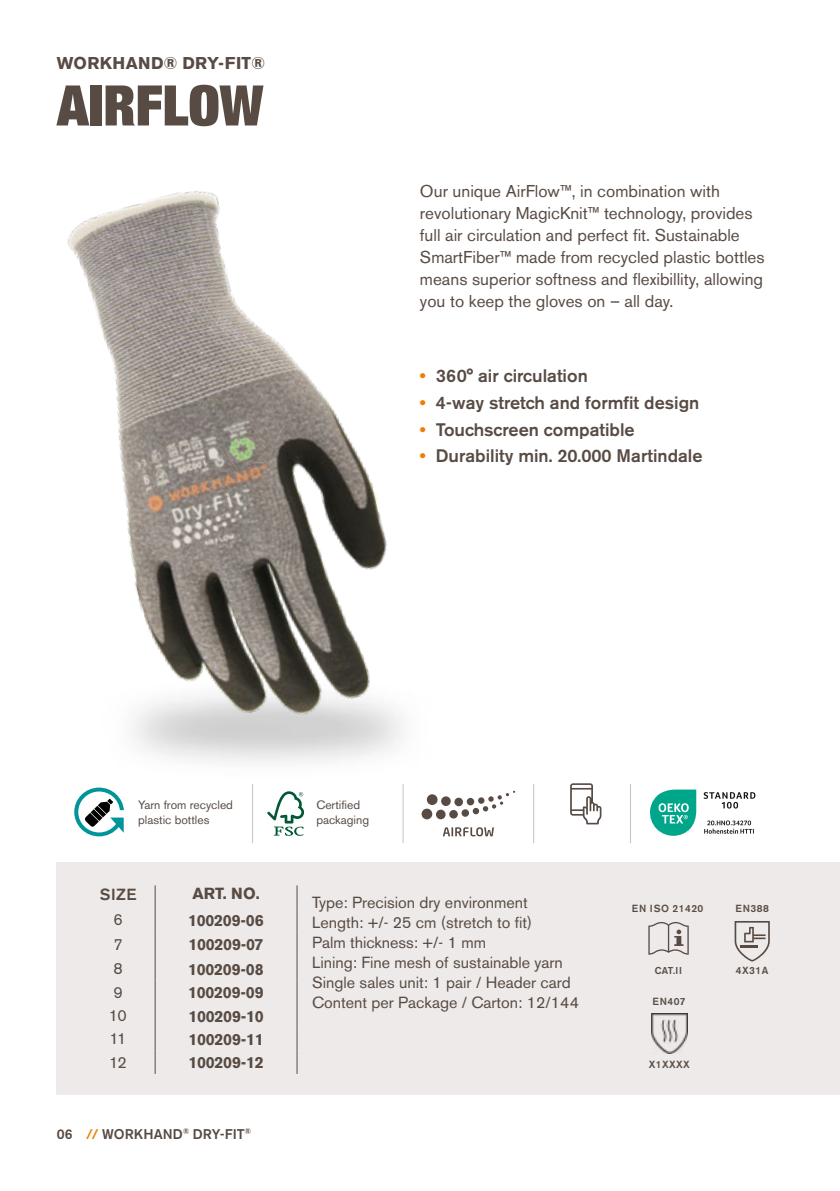
<style>
.page{position:relative;width:840px;height:1191px;background:#fff}
.page>*{position:absolute;margin:0;border:0;box-sizing:border-box;transform-origin:0 0}
.t1{font:900 condensed 56px "Helvetica Neue LT Std";color:#584b44}
.t2{font:500 18px "Akzidenz Grotesk BE";color:#584b44}
.t3{font:17px/22px "Akzidenz Grotesk BE";color:#584b44}
.t4{font:700 17px "Akzidenz Grotesk BE";letter-spacing:.025em;color:#584b44}
.t5{font:16px/20px "Akzidenz Grotesk BE";color:#584b44}
.t6{font:700 16px "Akzidenz Grotesk BE";letter-spacing:-.02em;color:#584b44}
.t7{font:500 16px "Akzidenz Grotesk BE";color:#584b44}
.t8{font:500 14px "Akzidenz Grotesk BE";letter-spacing:.005em;color:#584b44}
.t9{font:12px/14.4px "Akzidenz Grotesk BE";color:#584b44}
.t10{font:500 10.2px "Akzidenz Grotesk BE";letter-spacing:.04em;color:#584b44}
.t11{font:500 9.8px "Akzidenz Grotesk BE";color:#584b44}
.s1{color:#ef7d00}
</style>
<div class="page">
<div style="left:57px;top:861px;width:782px;height:233px;background:#edeae9"></div>
<svg style="left:296px;top:885px;width:1px;height:189px"></svg>
<svg style="left:154px;top:885px;width:1px;height:189px"></svg>
<img style="left:67px;top:191px;width:350px;height:558px">
<svg style="left:734px;top:921px;width:35px;height:40px"></svg>
<svg style="left:648px;top:922px;width:40px;height:32px"></svg>
<img style="left:651px;top:1013px;width:36px;height:41px">
<hr style="left:533px;top:784px;width:1px;height:59px;background:#c9c2bf">
<hr style="left:402px;top:784px;width:1px;height:59px;background:#c9c2bf">
<hr style="left:252px;top:784px;width:1px;height:59px;background:#c9c2bf">
<hr style="left:629px;top:784px;width:1px;height:59px;background:#c9c2bf">
<div style="left:421px;top:808px;width:11px;height:11px;background:#584b44;border-radius:50%"></div>
<svg style="left:435px;top:809px;width:10px;height:10px"></svg>
<div style="left:449px;top:810px;width:8px;height:8px;background:#584b44;border-radius:50%"></div>
<div style="left:461px;top:809px;width:8px;height:8px;background:#584b44;border-radius:50%"></div>
<div style="left:472px;top:808px;width:7px;height:6px;background:#584b44;border-radius:50%"></div>
<div style="left:426px;top:794px;width:11px;height:11px;background:#584b44;border-radius:50%"></div>
<svg style="left:440px;top:796px;width:11px;height:10px"></svg>
<div style="left:454px;top:797px;width:9px;height:9px;background:#584b44;border-radius:50%"></div>
<svg style="left:466px;top:797px;width:8px;height:8px"></svg>
<svg style="left:477px;top:797px;width:7px;height:7px"></svg>
<svg style="left:482px;top:790px;width:33px;height:21px"></svg>
<svg style="left:443px;top:827px;width:50px;height:9px"></svg>
<svg style="left:267px;top:791px;width:37px;height:45px"></svg>
<svg style="left:570px;top:783px;width:31px;height:41px"></svg>
<svg style="left:650px;top:789px;width:45px;height:47px"></svg>
<svg style="left:703px;top:792px;width:52px;height:16px"></svg>
<svg style="left:704px;top:820px;width:49px;height:13px"></svg>
<svg style="left:74px;top:787px;width:50px;height:49px"></svg>
<p class="t4" style="left:57px;top:54px;width:210px">WORKHAND® DRY-FIT®</p>
<h1 class="t1" style="left:57px;top:70px;width:208px">AIRFLOW</h1>
<p class="t3" style="left:420px;top:180px;width:346px">Our unique AirFlow™, in combination with revolutionary MagicKnit™ technology, provides full air circulation and perfect fit. Sustainable SmartFiber™ made from recycled plastic bottles means superior softness and flexibillity, allowing you to keep the gloves on – all day.</p>
<p class="t2" style="left:420px;top:364px;width:169px"><span class="s1">•</span> 360° air circulation</p>
<p class="t2" style="left:420px;top:391px;width:281px"><span class="s1">•</span> 4-way stretch and formfit design</p>
<p class="t2" style="left:420px;top:418px;width:216px"><span class="s1">•</span> Touchscreen compatible</p>
<p class="t2" style="left:420px;top:445px;width:284px"><span class="s1">•</span> Durability min. 20.000 Martindale</p>
<p class="t9" style="left:138px;top:798px;width:96px">Yarn from recycled plastic bottles</p>
<p class="t9" style="left:316px;top:798px;width:54px">Certified packaging</p>
<p class="t7" style="left:100px;top:884px;width:38px">SIZE</p>
<p class="t6" style="left:192px;top:884px;width:69px">ART. NO.</p>
<p class="t5" style="left:113px;top:909px;width:11px">6</p>
<p class="t6" style="left:188px;top:911px;width:77px">100209-06</p>
<p class="t5" style="left:113px;top:934px;width:11px">7</p>
<p class="t6" style="left:188px;top:935px;width:77px">100209-07</p>
<p class="t5" style="left:113px;top:958px;width:11px">8</p>
<p class="t6" style="left:188px;top:960px;width:77px">100209-08</p>
<p class="t5" style="left:113px;top:982px;width:11px">9</p>
<p class="t6" style="left:188px;top:983px;width:77px">100209-09</p>
<p class="t5" style="left:109px;top:1005px;width:19px">10</p>
<p class="t6" style="left:188px;top:1006px;width:77px">100209-10</p>
<p class="t5" style="left:109px;top:1028px;width:19px">11</p>
<p class="t6" style="left:188px;top:1030px;width:77px">100209-11</p>
<p class="t5" style="left:109px;top:1052px;width:19px">12</p>
<p class="t6" style="left:188px;top:1053px;width:77px">100209-12</p>
<p class="t8" style="left:57px;top:1125px;width:196px">06 <span class="s1">//</span> WORKHAND<sup>®</sup> DRY-FIT<sup>®</sup></p>
<p class="t5" style="left:312px;top:892px;width:268px">Type: Precision dry environment Length: +/- 25 cm (stretch to fit)<br>Palm thickness: +/- 1 mm<br>Lining: Fine mesh of sustainable yarn Single sales unit: 1 pair / Header card Content per Package / Carton: 12/144</p>
<p class="t10" style="left:631px;top:901px;width:73px">EN ISO 21420</p>
<p class="t11" style="left:654px;top:965px;width:29px">CAT.II</p>
<p class="t10" style="left:652px;top:995px;width:34px">EN407</p>
<p class="t10" style="left:648px;top:1058px;width:42px">X1XXXX</p>
<p class="t10" style="left:735px;top:902px;width:35px">EN388</p>
<p class="t10" style="left:735px;top:964px;width:34px">4X31A</p>
</div>
